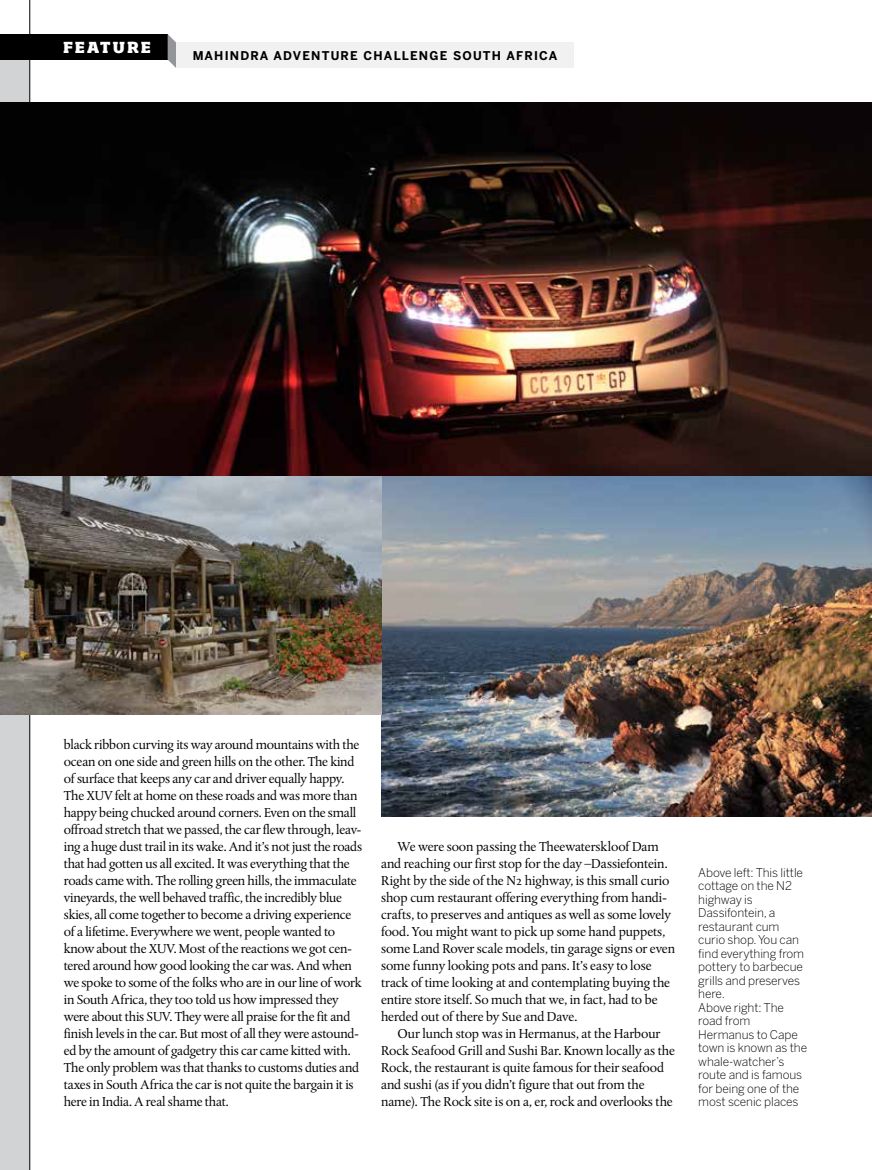
<style>
.page{position:relative;width:872px;height:1170px;background:#fff}
.page>*{position:absolute;margin:0;border:0;box-sizing:border-box;transform-origin:0 0}
.t1{font:800 15px "Soho Std";letter-spacing:.115em;color:#fff}
.t2{font:13.65px/17px "Albertina MT Regular Os F";letter-spacing:-.02em;color:#000}
.t3{font:300 12px/13.5px "Benton Sans";letter-spacing:-.01em;color:#000}
.t4{font:700 12px "Benton Sans";letter-spacing:.1em;color:#000}
</style>
<div class="page">
<div style="left:0;top:43px;width:30px;height:1126px;background:#d1d3d4"></div>
<hr style="left:30px;top:0;width:1px;height:1169px;background:#000">
<hr style="left:871px;top:476px;width:1px;height:693px;background:#080808">
<img style="left:0;top:102px;width:872px;height:374px">
<img style="left:381px;top:476px;width:491px;height:340px">
<img style="left:0;top:476px;width:381px;height:238px">
<div style="left:0;top:34px;width:168px;height:26px;background:#000"></div>
<svg style="left:168px;top:34px;width:8px;height:34px"></svg>
<div style="left:176px;top:43px;width:397px;height:25px;background:#f1f1f2"></div>
<p class="t1" style="left:63px;top:37px;width:89px">FEATURE</p>
<p class="t4" style="left:192px;top:48px;width:366px">MAHINDRA ADVENTURE CHALLENGE SOUTH AFRICA</p>
<p class="t2" style="left:64px;top:736px;width:300px">black ribbon curving its way around mountains with the ocean on one side and green hills on the other. The kind of surface that keeps any car and driver equally happy.<br>The XUV felt at home on these roads and was more than happy being chucked around corners. Even on the small offroad stretch that we passed, the car flew through, leav&shy;ing a huge dust trail in its wake. And it’s not just the roads that had gotten us all excited. It was everything that the roads came with. The rolling green hills, the immaculate vineyards, the well behaved traffic, the incredibly blue skies, all come together to become a driving experience of a lifetime. Everywhere we went, people wanted to know about the XUV. Most of the reactions we got cen&shy;tered around how good looking the car was. And when we spoke to some of the folks who are in our line of work in South Africa, they too told us how impressed they were about this SUV. They were all praise for the fit and finish levels in the car. But most of all they were astound&shy;ed by the amount of gadgetry this car came kitted with.<br>The only problem was that thanks to customs duties and taxes in South Africa the car is not quite the bargain it is here in India. A real shame that.</p>
<p class="t2" style="left:381px;top:838px;width:296px;text-indent:17px">We were soon passing the Theewaterskloof Dam and reaching our first stop for the day –Dassiefontein.<br>Right by the side of the N2 highway, is this small curio shop cum restaurant offering everything from handi&shy;crafts, to preserves and antiques as well as some lovely food. You might want to pick up some hand puppets, some Land Rover scale models, tin garage signs or even some funny looking pots and pans. It’s easy to lose track of time looking at and contemplating buying the entire store itself. So much that we, in fact, had to be herded out of there by Sue and Dave.</p>
<p class="t2" style="left:381px;top:1025px;width:295px;text-indent:17px">Our lunch stop was in Hermanus, at the Harbour Rock Seafood Grill and Sushi Bar. Known locally as the Rock, the restaurant is quite famous for their seafood and sushi (as if you didn’t figure that out from the name). The Rock site is on a, er, rock and overlooks the</p>
<p class="t3" style="left:698px;top:865px;width:110px">Above left: This little cottage on the N2 highway is<br>Dassifontein, a restaurant cum curio shop. You can find everything from pottery to barbecue grills and preserves here.<br>Above right: The road from<br>Hermanus to Cape town is known as the whale-watcher’s route and is famous for being one of the most scenic places</p>
</div>
